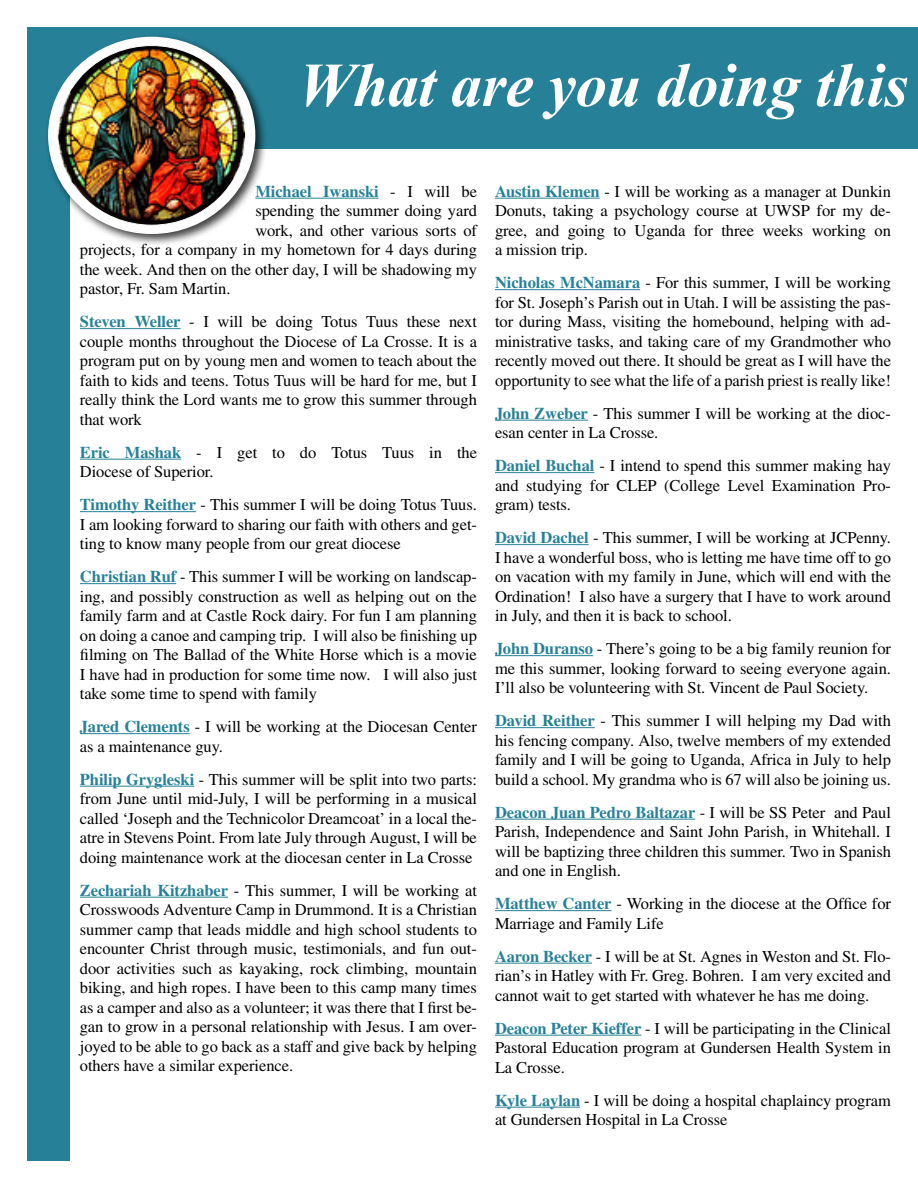
<style>
.page{position:relative;width:918px;height:1188px;background:#fff}
.page>*{position:absolute;margin:0;border:0;box-sizing:border-box;transform-origin:0 0}
.t1{font:italic 700 62.4px "Times New Roman";letter-spacing:-.005em;color:#fff}
.t2{font:16.5px/19.5px "Times";letter-spacing:-.005em;color:#000;text-align:justify}
.t3{font:700 16.5px "Times";letter-spacing:-.005em;color:#268198}
.s1{font-weight:400;color:#000}
.s2{font-weight:700;color:#268198}
</style>
<div class="page">
<hr style="left:255px;top:198px;width:124px;height:1px;background:#268198">
<hr style="left:80px;top:328px;width:101px;height:1px;background:#268198">
<hr style="left:80px;top:459px;width:101px;height:1px;background:#268198">
<hr style="left:80px;top:511px;width:116px;height:1px;background:#268198">
<hr style="left:80px;top:583px;width:96px;height:1px;background:#268198">
<hr style="left:80px;top:733px;width:110px;height:1px;background:#268198">
<hr style="left:80px;top:786px;width:114px;height:1px;background:#268198">
<hr style="left:80px;top:897px;width:148px;height:1px;background:#268198">
<div style="left:27px;top:27px;width:891px;height:121px;background:#268198"></div>
<div style="left:27px;top:143px;width:42px;height:1018px;background:#268198"></div>
<div style="left:45px;top:33px;width:223px;height:214px;background:#000;opacity:.75"></div>
<div style="left:48px;top:37px;width:207px;height:197px;background:#fff;border-radius:50%"></div>
<img style="left:58px;top:46px;width:188px;height:179px">
<hr style="left:495px;top:198px;width:105px;height:1px;background:#268198">
<hr style="left:495px;top:289px;width:145px;height:1px;background:#268198">
<hr style="left:495px;top:420px;width:93px;height:1px;background:#268198">
<hr style="left:495px;top:472px;width:99px;height:1px;background:#268198">
<hr style="left:495px;top:544px;width:94px;height:1px;background:#268198">
<hr style="left:495px;top:655px;width:98px;height:1px;background:#268198">
<hr style="left:495px;top:727px;width:100px;height:1px;background:#268198">
<hr style="left:495px;top:819px;width:200px;height:1px;background:#268198">
<hr style="left:495px;top:910px;width:117px;height:1px;background:#268198">
<hr style="left:495px;top:963px;width:97px;height:1px;background:#268198">
<hr style="left:495px;top:1035px;width:146px;height:1px;background:#268198">
<hr style="left:495px;top:1107px;width:85px;height:1px;background:#268198">
<h1 class="t1" style="left:298px;top:42px;width:612px">What are you doing this</h1>
<p class="t3" style="left:255px;top:181px;width:223px">Michael Iwanski <span class="s1">- I will be</span></p>
<p class="t2" style="left:255px;top:201px;width:223px">spending the summer doing yard</p>
<p class="t2" style="left:255px;top:220px;width:223px">work, and other various sorts of</p>
<p class="t2" style="left:80px;top:240px;width:399px">projects, for a company in my hometown for 4 days during</p>
<p class="t2" style="left:80px;top:259px;width:399px">the week. And then on the other day, I will be shadowing my</p>
<p class="t2" style="left:80px;top:279px;width:152px">pastor, Fr. Sam Martin.</p>
<p class="t2" style="left:80px;top:312px;width:399px"><span class="s2">Steven Weller</span> - I will be doing Totus Tuus these next couple months throughout the Diocese of La Crosse. It is a program put on by young men and women to teach about the faith to kids and teens. Totus Tuus will be hard for me, but I really think the Lord wants me to grow this summer through that work</p>
<p class="t2" style="left:80px;top:442px;width:399px"><span class="s2">Eric Mashak</span> - I get to do Totus Tuus in the<br>Diocese of Superior.</p>
<p class="t2" style="left:80px;top:495px;width:399px"><span class="s2">Timothy Reither</span> - This summer I will be doing Totus Tuus.<br>I am looking forward to sharing our faith with others and get&shy;ting to know many people from our great diocese</p>
<p class="t2" style="left:80px;top:567px;width:399px"><span class="s2">Christian Ruf</span> - This summer I will be working on landscap&shy;ing, and possibly construction as well as helping out on the family farm and at Castle Rock dairy. For fun I am planning on doing a canoe and camping trip. I will also be finishing up filming on The Ballad of the White Horse which is a movie I have had in production for some time now. I will also just take some time to spend with family</p>
<p class="t2" style="left:80px;top:717px;width:399px"><span class="s2">Jared Clements</span> - I will be working at the Diocesan Center as a maintenance guy.</p>
<p class="t2" style="left:80px;top:769px;width:399px"><span class="s2">Philip Grygleski</span> - This summer will be split into two parts: from June until mid-July, I will be performing in a musical called ‘Joseph and the Technicolor Dreamcoat’ in a local the&shy;atre in Stevens Point. From late July through August, I will be doing maintenance work at the diocesan center in La Crosse</p>
<p class="t2" style="left:80px;top:880px;width:399px"><span class="s2">Zechariah Kitzhaber</span> - This summer, I will be working at Crosswoods Adventure Camp in Drummond. It is a Christian summer camp that leads middle and high school students to encounter Christ through music, testimonials, and fun out&shy;door activities such as kayaking, rock climbing, mountain biking, and high ropes. I have been to this camp many times as a camper and also as a volunteer; it was there that I first be&shy;gan to grow in a personal relationship with Jesus. I am over&shy;joyed to be able to go back as a staff and give back by helping others have a similar experience.</p>
<p class="t2" style="left:495px;top:181px;width:398px"><span class="s2">Austin Klemen</span> - I will be working as a manager at Dunkin Donuts, taking a psychology course at UWSP for my de&shy;gree, and going to Uganda for three weeks working on a mission trip.</p>
<p class="t2" style="left:495px;top:273px;width:398px"><span class="s2">Nicholas McNamara</span> - For this summer, I will be working for St. Joseph’s Parish out in Utah. I will be assisting the pas&shy;tor during Mass, visiting the homebound, helping with ad&shy;ministrative tasks, and taking care of my Grandmother who recently moved out there. It should be great as I will have the opportunity to see what the life of a parish priest is really like!</p>
<p class="t2" style="left:495px;top:403px;width:397px"><span class="s2">John Zweber</span> - This summer I will be working at the dioc&shy;esan center in La Crosse.</p>
<p class="t2" style="left:495px;top:456px;width:398px"><span class="s2">Daniel Buchal</span> - I intend to spend this summer making hay and studying for CLEP (College Level Examination Pro&shy;gram) tests.</p>
<p class="t2" style="left:495px;top:528px;width:398px"><span class="s2">David Dachel</span> - This summer, I will be working at JCPenny.<br>I have a wonderful boss, who is letting me have time off to go on vacation with my family in June, which will end with the Ordination! I also have a surgery that I have to work around in July, and then it is back to school.</p>
<p class="t2" style="left:495px;top:639px;width:398px"><span class="s2">John Duranso</span> - There’s going to be a big family reunion for me this summer, looking forward to seeing everyone again.<br>I’ll also be volunteering with St. Vincent de Paul Society.</p>
<p class="t2" style="left:495px;top:711px;width:398px"><span class="s2">David Reither</span> - This summer I will helping my Dad with his fencing company. Also, twelve members of my extended family and I will be going to Uganda, Africa in July to help build a school. My grandma who is 67 will also be joining us.</p>
<p class="t2" style="left:495px;top:802px;width:398px"><span class="s2">Deacon Juan Pedro Baltazar</span> - I will be SS Peter and Paul Parish, Independence and Saint John Parish, in Whitehall. I will be baptizing three children this summer. Two in Spanish and one in English.</p>
<p class="t2" style="left:495px;top:894px;width:398px"><span class="s2">Matthew Canter</span> - Working in the diocese at the Office for<br>Marriage and Family Life</p>
<p class="t2" style="left:495px;top:946px;width:398px"><span class="s2">Aaron Becker</span> - I will be at St. Agnes in Weston and St. Flo&shy;rian’s in Hatley with Fr. Greg. Bohren. I am very excited and cannot wait to get started with whatever he has me doing.</p>
<p class="t2" style="left:495px;top:1018px;width:398px"><span class="s2">Deacon Peter Kieffer</span> - I will be participating in the Clinical Pastoral Education program at Gundersen Health System in La Crosse.</p>
<p class="t2" style="left:495px;top:1090px;width:397px"><span class="s2">Kyle Laylan</span> - I will be doing a hospital chaplaincy program at Gundersen Hospital in La Crosse</p>
</div>
